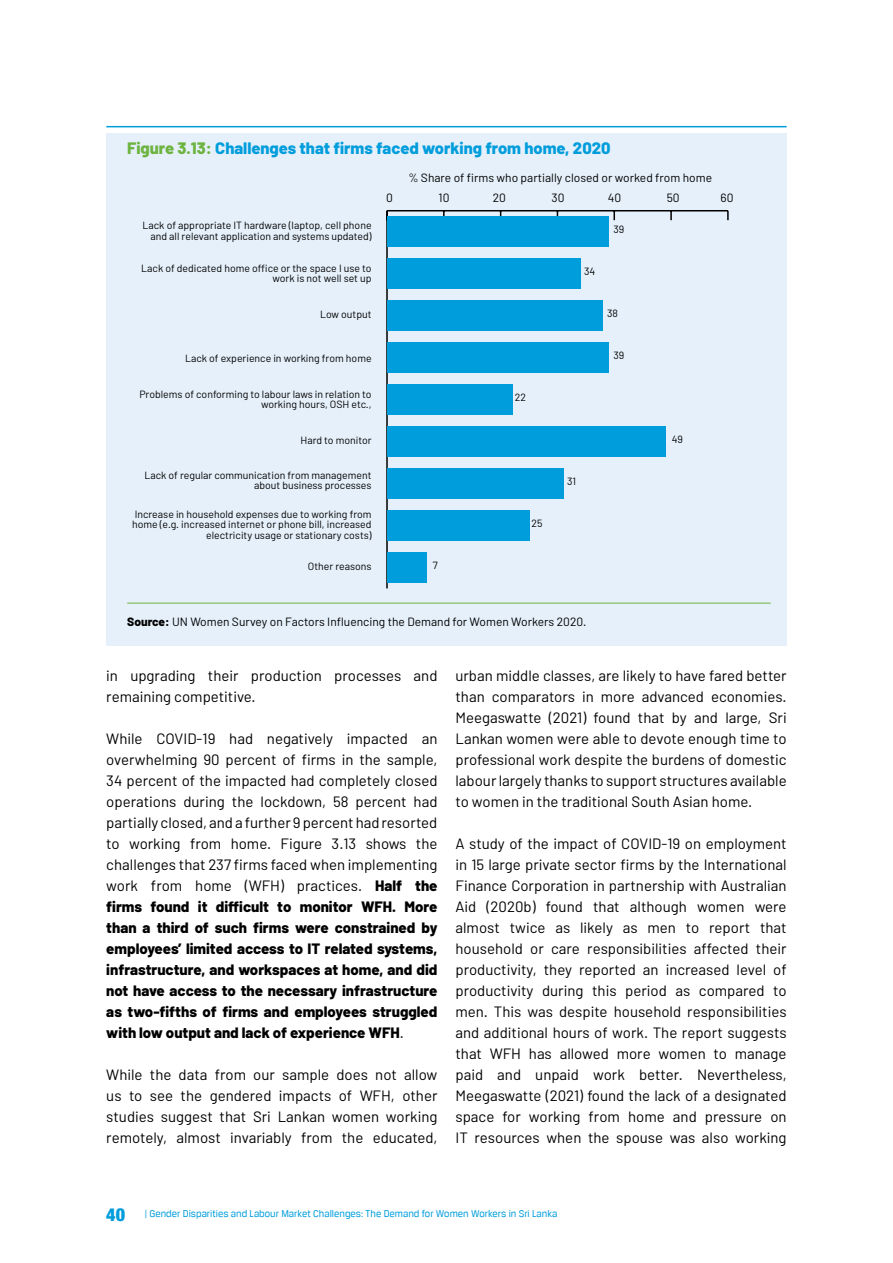
<style>
.page{position:relative;width:893px;height:1263px;background:#fff}
.page>*{position:absolute;margin:0;border:0;box-sizing:border-box;transform-origin:0 0}
.t1{font:800 16.5px "Barlow";color:#009ddc}
.t2{font:15px/21px "Barlow";color:#000;text-align:justify}
.t3{font:12px "Barlow";color:#000}
.t4{font:10.5px/10.5px "Barlow";color:#000;text-align:right}
.t5{font:10.5px "Breuer Text";color:#009ddc}
.s1{color:#6cb33f}
.s2{font-weight:800}
.s3{font-family:"Helvetica Neue LT Std";font-weight:900;font-stretch:condensed;font-size:18px}
</style>
<div class="page">
<div style="left:106px;top:133px;width:681px;height:513px;background:#e5f0fa"></div>
<hr style="left:106px;top:126px;width:681px;height:1px;background:#009ddc">
<hr style="left:127px;top:603px;width:644px;height:1px;background:#6cb33f">
<hr style="left:387px;top:210px;width:341px;height:1px;background:#000">
<svg style="left:443px;top:211px;width:2px;height:6px"></svg>
<svg style="left:613px;top:211px;width:2px;height:9px"></svg>
<svg style="left:670px;top:211px;width:2px;height:9px"></svg>
<svg style="left:727px;top:211px;width:2px;height:9px"></svg>
<hr style="left:386px;top:211px;width:2px;height:377px;background:#000">
<div style="left:387px;top:217px;width:222px;height:30px;background:#009ddc"></div>
<div style="left:387px;top:259px;width:193px;height:30px;background:#009ddc"></div>
<div style="left:387px;top:301px;width:216px;height:30px;background:#009ddc"></div>
<div style="left:387px;top:342px;width:222px;height:31px;background:#009ddc"></div>
<div style="left:387px;top:384px;width:125px;height:31px;background:#009ddc"></div>
<div style="left:387px;top:426px;width:278px;height:31px;background:#009ddc"></div>
<div style="left:387px;top:468px;width:176px;height:31px;background:#009ddc"></div>
<div style="left:387px;top:510px;width:142px;height:31px;background:#009ddc"></div>
<div style="left:387px;top:552px;width:40px;height:30px;background:#009ddc"></div>
<p class="t1" style="left:127px;top:136px;width:485px"><span class="s1">Figure 3.13:</span> Challenges that firms faced working from home, 2020</p>
<p class="t3" style="left:408px;top:170px;width:305px">% Share of firms who partially closed or worked from home</p>
<p class="t4" style="left:143px;top:220px;width:231px">Lack of appropriate IT hardware (laptop, cell phone and all relevant application and systems updated)</p>
<p class="t4" style="left:141px;top:262px;width:232px">Lack of dedicated home office or the space I use to work is not well set up</p>
<p class="t4" style="left:320px;top:309px;width:53px">Low output</p>
<p class="t4" style="left:185px;top:352px;width:188px">Lack of experience in working from home</p>
<p class="t4" style="left:139px;top:388px;width:234px">Problems of conforming to labour laws in relation to working hours, OSH etc.,</p>
<p class="t4" style="left:301px;top:435px;width:73px">Hard to monitor</p>
<p class="t4" style="left:144px;top:469px;width:229px">Lack of regular communication from management about business processes</p>
<p class="t4" style="left:132px;top:508px;width:241px">Increase in household expenses due to working from home (e.g. increased internet or phone bill, increased electricity usage or stationary costs)</p>
<p class="t4" style="left:308px;top:561px;width:65px">Other reasons</p>
<p class="t3" style="left:386px;top:190px;width:8px">0</p>
<p class="t3" style="left:439px;top:190px;width:12px">10</p>
<p class="t3" style="left:493px;top:190px;width:15px">20</p>
<p class="t3" style="left:552px;top:190px;width:14px">30</p>
<p class="t3" style="left:608px;top:190px;width:15px">40</p>
<p class="t3" style="left:667px;top:190px;width:14px">50</p>
<p class="t3" style="left:720px;top:190px;width:14px">60</p>
<p class="t4" style="left:433px;top:560px;width:6px">7</p>
<p class="t4" style="left:515px;top:392px;width:13px">22</p>
<p class="t4" style="left:613px;top:224px;width:12px">39</p>
<p class="t4" style="left:584px;top:266px;width:13px">34</p>
<p class="t4" style="left:607px;top:308px;width:12px">38</p>
<p class="t4" style="left:613px;top:350px;width:12px">39</p>
<p class="t4" style="left:532px;top:518px;width:13px">25</p>
<p class="t4" style="left:567px;top:476px;width:10px">31</p>
<p class="t4" style="left:672px;top:434px;width:13px">49</p>
<p class="t3" style="left:127px;top:614px;width:461px"><span class="s2">Source:</span> UN Women Survey on Factors Influencing the Demand for Women Workers 2020.</p>
<p class="t2" style="left:106px;top:664px;width:333px">in upgrading their production processes and remaining competitive.</p>
<p class="t2" style="left:106px;top:727px;width:333px">While COVID-19 had negatively impacted an overwhelming 90 percent of firms in the sample, 34 percent of the impacted had completely closed operations during the lockdown, 58 percent had partially closed, and a further 9 percent had resorted to working from home. Figure 3.13 shows the challenges that 237 firms faced when implementing work from home (WFH) practices. <span class="s2">Half the firms found it difficult to monitor WFH. More than a third of such firms were constrained by employees’ limited access to IT related systems, infrastructure, and workspaces at home, and did not have access to the necessary infrastructure as two-fifths of firms and employees struggled with low output and lack of experience WFH</span>.</p>
<p class="t2" style="left:106px;top:1063px;width:333px">While the data from our sample does not allow us to see the gendered impacts of WFH, other studies suggest that Sri Lankan women working remotely, almost invariably from the educated,</p>
<p class="t2" style="left:455px;top:664px;width:333px">urban middle classes, are likely to have fared better than comparators in more advanced economies.<br>Meegaswatte (2021) found that by and large, Sri Lankan women were able to devote enough time to professional work despite the burdens of domestic labour largely thanks to support structures available to women in the traditional South Asian home.</p>
<p class="t2" style="left:455px;top:832px;width:333px">A study of the impact of COVID-19 on employment in 15 large private sector firms by the International Finance Corporation in partnership with Australian Aid (2020b) found that although women were almost twice as likely as men to report that household or care responsibilities affected their productivity, they reported an increased level of productivity during this period as compared to men. This was despite household responsibilities and additional hours of work. The report suggests that WFH has allowed more women to manage paid and unpaid work better. Nevertheless, Meegaswatte (2021) found the lack of a designated space for working from home and pressure on IT resources when the spouse was also working</p>
<p class="t5" style="left:106px;top:1208px;width:453px"><span class="s3">40</span> | Gender Disparities and Labour Market Challenges: The Demand for Women Workers in Sri Lanka</p>
</div>
